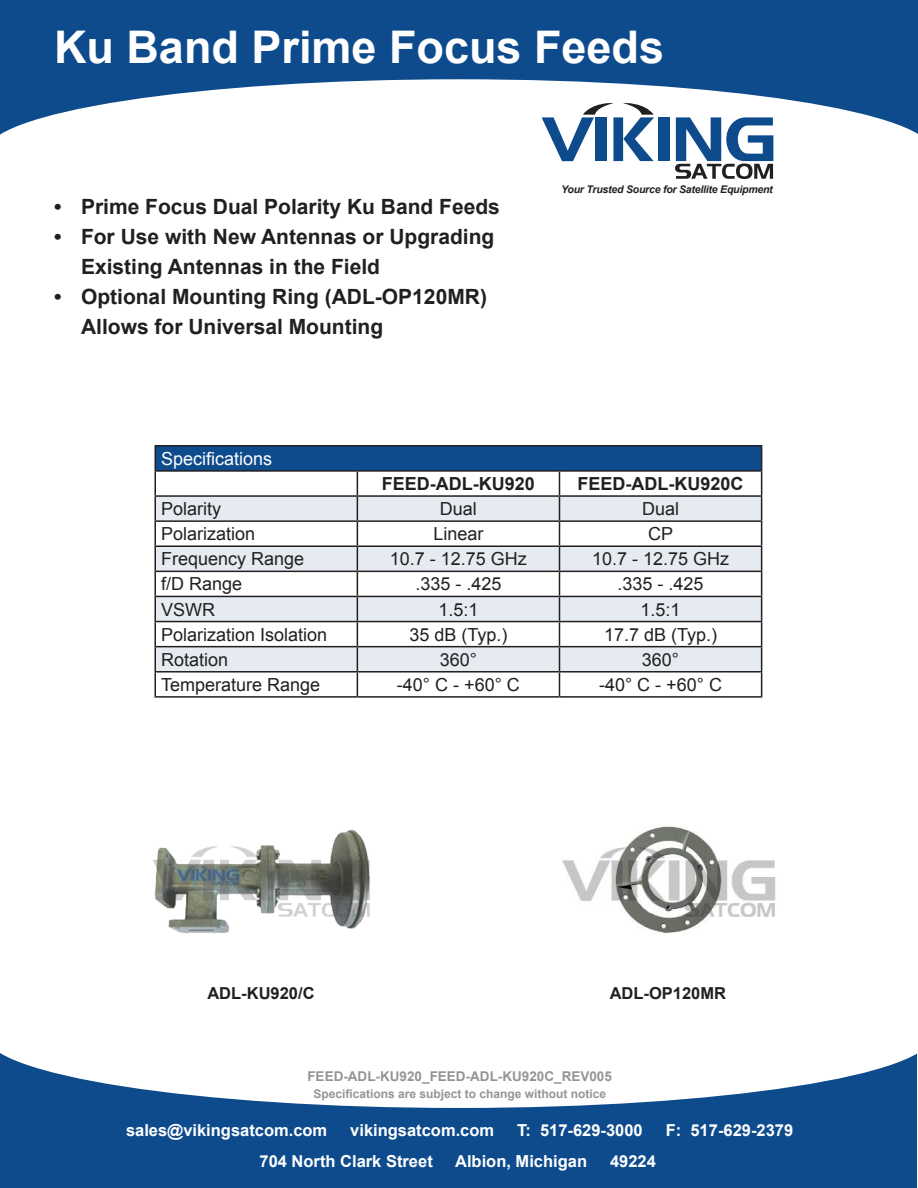
<style>
.page{position:relative;width:918px;height:1188px;background:#fff}
.page>*{position:absolute;margin:0;border:0;box-sizing:border-box;transform-origin:0 0}
.t1{font:700 45px "Arial";color:#fff}
.t2{font:700 21px/30px "Arial";color:#221f1f}
.t3{font:18px "Arial";color:#221f1f}
.t4{font:700 18px "Arial";color:#221f1f}
.t5{font:18px "Arial";color:#fff}
.t6{font:700 16.5px "Arial";color:#fff}
.t7{font:700 16.5px "Arial";color:#221f1f}
.t8{font:700 13.5px "Arial";color:#939597}
.t9{font:700 12px "Arial";color:#939597}
.t10{font:italic 700 10.5px "Arial";letter-spacing:-.02em;color:#221f1f}
</style>
<div class="page">
<div style="left:0;top:0;width:918px;height:151px;background:#0e4b8d"></div>
<svg style="left:0;top:79px;width:918px;height:100px;fill:#fff"></svg>
<div style="left:1px;top:1036px;width:916px;height:152px;background:#0e4b8d"></div>
<svg style="left:0;top:1036px;width:917px;height:72px;fill:#fff"></svg>
<div style="left:658px;top:117px;width:12px;height:44px;background:#0e4b8d"></div>
<svg style="left:542px;top:103px;width:112px;height:58px"></svg>
<svg style="left:675px;top:117px;width:98px;height:62px"></svg>
<img style="left:562px;top:826px;width:214px;height:108px">
<img style="left:153px;top:829px;width:217px;height:105px">
<div style="left:155px;top:446px;width:607px;height:25px;background:#0e4b8d"></div>
<svg style="left:156px;top:497px;width:605px;height:174px;fill:#e5ebf1"></svg>
<hr style="left:155px;top:445px;width:202px;height:2px;background:#221f1f">
<hr style="left:357px;top:445px;width:203px;height:2px;background:#221f1f">
<hr style="left:560px;top:445px;width:202px;height:2px;background:#221f1f">
<hr style="left:155px;top:470px;width:202px;height:2px;background:#221f1f">
<hr style="left:357px;top:470px;width:203px;height:2px;background:#221f1f">
<hr style="left:560px;top:470px;width:202px;height:2px;background:#221f1f">
<hr style="left:155px;top:495px;width:202px;height:2px;background:#221f1f">
<hr style="left:357px;top:495px;width:203px;height:2px;background:#221f1f">
<hr style="left:560px;top:495px;width:202px;height:2px;background:#221f1f">
<hr style="left:155px;top:520px;width:202px;height:2px;background:#221f1f">
<hr style="left:357px;top:520px;width:203px;height:2px;background:#221f1f">
<hr style="left:560px;top:520px;width:202px;height:2px;background:#221f1f">
<hr style="left:155px;top:545px;width:202px;height:2px;background:#221f1f">
<hr style="left:357px;top:545px;width:203px;height:2px;background:#221f1f">
<hr style="left:560px;top:545px;width:202px;height:2px;background:#221f1f">
<hr style="left:155px;top:571px;width:202px;height:1px;background:#221f1f">
<hr style="left:155px;top:596px;width:202px;height:1px;background:#221f1f">
<hr style="left:357px;top:571px;width:203px;height:1px;background:#221f1f">
<hr style="left:560px;top:571px;width:202px;height:1px;background:#221f1f">
<hr style="left:357px;top:596px;width:203px;height:1px;background:#221f1f">
<hr style="left:560px;top:596px;width:202px;height:1px;background:#221f1f">
<hr style="left:155px;top:621px;width:202px;height:1px;background:#221f1f">
<hr style="left:155px;top:646px;width:202px;height:1px;background:#221f1f">
<hr style="left:357px;top:621px;width:203px;height:1px;background:#221f1f">
<hr style="left:560px;top:621px;width:202px;height:1px;background:#221f1f">
<hr style="left:357px;top:646px;width:203px;height:1px;background:#221f1f">
<hr style="left:560px;top:646px;width:202px;height:1px;background:#221f1f">
<hr style="left:155px;top:671px;width:202px;height:2px;background:#221f1f">
<svg style="left:155px;top:447px;width:1px;height:249px"></svg>
<hr style="left:155px;top:696px;width:202px;height:2px;background:#221f1f">
<hr style="left:357px;top:671px;width:203px;height:2px;background:#221f1f">
<svg style="left:357px;top:472px;width:1px;height:224px"></svg>
<hr style="left:560px;top:671px;width:202px;height:2px;background:#221f1f">
<svg style="left:559px;top:472px;width:1px;height:224px"></svg>
<svg style="left:761px;top:447px;width:1px;height:249px"></svg>
<hr style="left:357px;top:696px;width:203px;height:2px;background:#221f1f">
<hr style="left:560px;top:696px;width:202px;height:2px;background:#221f1f">
<h1 class="t1" style="left:54px;top:17px;width:612px">Ku Band Prime Focus Feeds</h1>
<p class="t2" style="left:54px;top:194px;width:447px">• Prime Focus Dual Polarity Ku Band Feeds</p>
<p class="t2" style="left:81px;top:224px;width:415px;text-indent:-27px">• For Use with New Antennas or Upgrading<br>Existing Antennas in the Field</p>
<p class="t2" style="left:81px;top:284px;width:407px;text-indent:-27px">• Optional Mounting Ring (ADL-OP120MR)<br>Allows for Universal Mounting</p>
<p class="t5" style="left:161px;top:447px;width:113px">Specifications</p>
<p class="t10" style="left:561px;top:185px;width:213px">Your Trusted Source for Satellite Equipment</p>
<p class="t4" style="left:382px;top:477px;width:154px">FEED-ADL-KU920</p>
<p class="t4" style="left:578px;top:477px;width:167px">FEED-ADL-KU920C</p>
<p class="t3" style="left:161px;top:497px;width:62px">Polarity</p>
<p class="t3" style="left:440px;top:497px;width:39px">Dual</p>
<p class="t3" style="left:642px;top:497px;width:39px">Dual</p>
<p class="t3" style="left:161px;top:522px;width:96px">Polarization</p>
<p class="t3" style="left:433px;top:522px;width:52px">Linear</p>
<p class="t3" style="left:648px;top:524px;width:27px">CP</p>
<p class="t3" style="left:161px;top:547px;width:145px">Frequency Range</p>
<p class="t3" style="left:390px;top:547px;width:139px">10.7 - 12.75 GHz</p>
<p class="t3" style="left:592px;top:547px;width:139px">10.7 - 12.75 GHz</p>
<p class="t3" style="left:161px;top:572px;width:83px">f/D Range</p>
<p class="t3" style="left:415px;top:572px;width:88px">.335 - .425</p>
<p class="t3" style="left:618px;top:572px;width:88px">.335 - .425</p>
<p class="t3" style="left:161px;top:597px;width:55px">VSWR</p>
<p class="t3" style="left:438px;top:597px;width:42px">1.5:1</p>
<p class="t3" style="left:641px;top:597px;width:42px">1.5:1</p>
<p class="t3" style="left:161px;top:623px;width:168px">Polarization Isolation</p>
<p class="t3" style="left:409px;top:623px;width:100px">35 dB (Typ.)</p>
<p class="t3" style="left:604px;top:623px;width:115px">17.7 dB (Typ.)</p>
<p class="t3" style="left:161px;top:648px;width:69px">Rotation</p>
<p class="t3" style="left:440px;top:649px;width:39px">360°</p>
<p class="t3" style="left:642px;top:649px;width:39px">360°</p>
<p class="t3" style="left:161px;top:673px;width:161px">Temperature Range</p>
<p class="t3" style="left:397px;top:673px;width:124px">-40° C - +60° C</p>
<p class="t3" style="left:599px;top:673px;width:124px">-40° C - +60° C</p>
<p class="t7" style="left:207px;top:987px;width:109px">ADL-KU920/C</p>
<p class="t7" style="left:610px;top:982px;width:118px">ADL-OP120MR</p>
<p class="t8" style="left:307px;top:1071px;width:306px">FEED-ADL-KU920_FEED-ADL-KU920C_REV005</p>
<p class="t9" style="left:313px;top:1085px;width:294px">Specifications are subject to change without notice</p>
<p class="t6" style="left:126px;top:1124px;width:203px">sales@vikingsatcom.com</p>
<p class="t6" style="left:350px;top:1124px;width:145px">vikingsatcom.com</p>
<p class="t6" style="left:517px;top:1124px;width:127px">T: 517-629-3000</p>
<p class="t6" style="left:666px;top:1124px;width:129px">F: 517-629-2379</p>
<p class="t6" style="left:260px;top:1155px;width:175px">704 North Clark Street</p>
<p class="t6" style="left:455px;top:1155px;width:134px">Albion, Michigan</p>
<p class="t6" style="left:610px;top:1155px;width:47px">49224</p>
</div>
